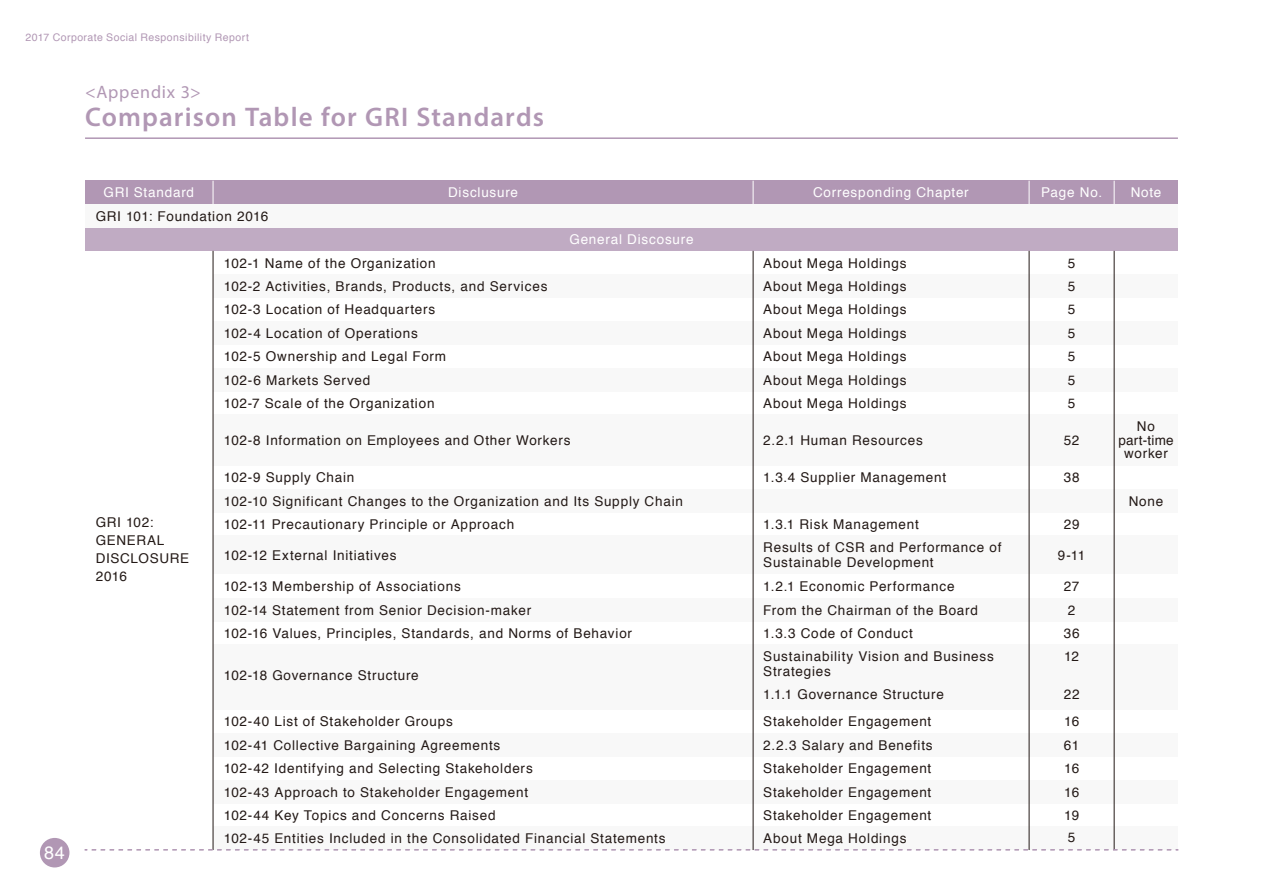
<style>
.page{position:relative;width:1263px;height:893px;background:#fff}
.page>*{position:absolute;margin:0;border:0;box-sizing:border-box;transform-origin:0 0}
.t1{font:600 27px "Myriad Pro";letter-spacing:.045em;color:#b197b4}
.t2{font:18px "Myriad Pro";letter-spacing:.045em;color:#b197b4}
.t3{font:18px "Helvetica";color:#fff}
.t4{font:13.5px/18px "Helvetica";letter-spacing:.06em;color:#231916}
.t5{font:13.5px "Helvetica";letter-spacing:.055em;color:#fff}
.t6{font:13.5px/13.5px "Helvetica";letter-spacing:.04em;color:#231916;text-align:center}
.t7{font:10.5px "Helvetica";letter-spacing:.04em;color:#b197b4}
</style>
<div class="page">
<hr style="left:85px;top:137px;width:1093px;height:2px;background:#b197b4">
<div style="left:213px;top:274px;width:965px;height:24px;background:#f8f8f8"></div>
<div style="left:213px;top:321px;width:965px;height:23px;background:#f8f8f8"></div>
<div style="left:213px;top:368px;width:965px;height:23px;background:#f8f8f8"></div>
<div style="left:213px;top:415px;width:965px;height:51px;background:#f8f8f8"></div>
<div style="left:213px;top:733px;width:965px;height:23px;background:#f8f8f8"></div>
<div style="left:213px;top:780px;width:965px;height:23px;background:#f8f8f8"></div>
<div style="left:213px;top:827px;width:965px;height:23px;background:#f8f8f8"></div>
<div style="left:213px;top:489px;width:965px;height:23px;background:#f8f8f8"></div>
<div style="left:213px;top:536px;width:965px;height:38px;background:#f8f8f8"></div>
<div style="left:213px;top:598px;width:965px;height:23px;background:#f8f8f8"></div>
<div style="left:213px;top:645px;width:965px;height:65px;background:#f8f8f8"></div>
<div style="left:85px;top:181px;width:1093px;height:23px;background:#b197b4"></div>
<div style="left:85px;top:227px;width:1093px;height:24px;background:#c0abc3"></div>
<hr style="left:1114px;top:251px;width:1px;height:599px;background:#231916">
<hr style="left:213px;top:251px;width:1px;height:599px;background:#231916">
<hr style="left:753px;top:251px;width:1px;height:599px;background:#231916">
<hr style="left:1029px;top:251px;width:1px;height:599px;background:#231916">
<svg style="left:213px;top:181px;width:1px;height:23px"></svg>
<svg style="left:753px;top:181px;width:1px;height:23px"></svg>
<svg style="left:1029px;top:181px;width:1px;height:23px"></svg>
<svg style="left:1114px;top:181px;width:1px;height:23px"></svg>
<svg style="left:85px;top:849px;width:1093px;height:2px"></svg>
<div style="left:85px;top:204px;width:1093px;height:23px;background:#f8f8f8"></div>
<div style="left:40px;top:838px;width:29px;height:29px;background:#b197b4;border-radius:50%"></div>
<p class="t7" style="left:26px;top:30px;width:225px">2017 Corporate Social Responsibility Report</p>
<h2 class="t2" style="left:85px;top:81px;width:117px">&lt;Appendix 3&gt;</h2>
<h1 class="t1" style="left:85px;top:100px;width:461px">Comparison Table for GRI Standards</h1>
<p class="t5" style="left:104px;top:182px;width:92px">GRI Standard</p>
<p class="t5" style="left:448px;top:182px;width:72px">Disclusure</p>
<p class="t5" style="left:813px;top:182px;width:157px">Corresponding Chapter</p>
<p class="t5" style="left:1041px;top:182px;width:62px">Page No.</p>
<p class="t5" style="left:1131px;top:182px;width:32px">Note</p>
<p class="t5" style="left:569px;top:229px;width:126px">General Discosure</p>
<p class="t4" style="left:96px;top:207px;width:174px">GRI 101: Foundation 2016</p>
<p class="t4" style="left:96px;top:514px;width:95px">GRI 102:<br>GENERAL<br>DISCLOSURE<br>2016</p>
<h2 class="t3" style="left:44px;top:839px;width:22px">84</h2>
<p class="t4" style="left:224px;top:254px;width:214px">102-1 Name of the Organization</p>
<p class="t4" style="left:763px;top:254px;width:145px">About Mega Holdings</p>
<p class="t4" style="left:1068px;top:254px;width:9px">5</p>
<p class="t4" style="left:224px;top:278px;width:325px">102-2 Activities, Brands, Products, and Services</p>
<p class="t4" style="left:763px;top:278px;width:145px">About Mega Holdings</p>
<p class="t4" style="left:1068px;top:278px;width:9px">5</p>
<p class="t4" style="left:224px;top:301px;width:213px">102-3 Location of Headquarters</p>
<p class="t4" style="left:763px;top:301px;width:145px">About Mega Holdings</p>
<p class="t4" style="left:1068px;top:301px;width:9px">5</p>
<p class="t4" style="left:224px;top:324px;width:196px">102-4 Location of Operations</p>
<p class="t4" style="left:763px;top:324px;width:145px">About Mega Holdings</p>
<p class="t4" style="left:1068px;top:324px;width:9px">5</p>
<p class="t4" style="left:224px;top:348px;width:224px">102-5 Ownership and Legal Form</p>
<p class="t4" style="left:763px;top:348px;width:145px">About Mega Holdings</p>
<p class="t4" style="left:1068px;top:348px;width:9px">5</p>
<p class="t4" style="left:224px;top:371px;width:148px">102-6 Markets Served</p>
<p class="t4" style="left:763px;top:371px;width:145px">About Mega Holdings</p>
<p class="t4" style="left:1068px;top:371px;width:9px">5</p>
<p class="t4" style="left:224px;top:395px;width:212px">102-7 Scale of the Organization</p>
<p class="t4" style="left:763px;top:395px;width:145px">About Mega Holdings</p>
<p class="t4" style="left:1068px;top:395px;width:9px">5</p>
<p class="t4" style="left:224px;top:431px;width:348px">102-8 Information on Employees and Other Workers</p>
<p class="t4" style="left:763px;top:431px;width:161px">2.2.1 Human Resources</p>
<p class="t4" style="left:1064px;top:431px;width:17px">52</p>
<p class="t6" style="left:1118px;top:420px;width:57px">No part-time worker</p>
<p class="t4" style="left:224px;top:469px;width:132px">102-9 Supply Chain</p>
<p class="t4" style="left:763px;top:469px;width:184px">1.3.4 Supplier Management</p>
<p class="t4" style="left:1064px;top:469px;width:17px">38</p>
<p class="t4" style="left:224px;top:492px;width:461px">102-10 Significant Changes to the Organization and Its Supply Chain</p>
<p class="t4" style="left:1129px;top:492px;width:36px">None</p>
<p class="t4" style="left:224px;top:516px;width:292px">102-11 Precautionary Principle or Approach</p>
<p class="t4" style="left:763px;top:516px;width:157px">1.3.1 Risk Management</p>
<p class="t4" style="left:1064px;top:516px;width:17px">29</p>
<p class="t4" style="left:224px;top:547px;width:174px">102-12 External Initiatives</p>
<p class="t4" style="left:763px;top:541px;width:240px;line-height:15px">Results of CSR and Performance of<br>Sustainable Development</p>
<p class="t4" style="left:1058px;top:547px;width:29px">9-11</p>
<p class="t4" style="left:224px;top:578px;width:239px">102-13 Membership of Associations</p>
<p class="t4" style="left:763px;top:578px;width:193px">1.2.1 Economic Performance</p>
<p class="t4" style="left:1064px;top:578px;width:17px">27</p>
<p class="t4" style="left:224px;top:601px;width:309px">102-14 Statement from Senior Decision-maker</p>
<p class="t4" style="left:763px;top:601px;width:216px">From the Chairman of the Board</p>
<p class="t4" style="left:1068px;top:601px;width:9px">2</p>
<p class="t4" style="left:224px;top:625px;width:410px">102-16 Values, Principles, Standards, and Norms of Behavior</p>
<p class="t4" style="left:763px;top:625px;width:151px">1.3.3 Code of Conduct</p>
<p class="t4" style="left:1064px;top:625px;width:17px">36</p>
<p class="t4" style="left:224px;top:667px;width:197px">102-18 Governance Structure</p>
<p class="t4" style="left:763px;top:649px;width:232px;line-height:15px">Sustainability Vision and Business<br>Strategies</p>
<p class="t4" style="left:763px;top:685px;width:182px">1.1.1 Governance Structure</p>
<p class="t4" style="left:1064px;top:648px;width:17px">12</p>
<p class="t4" style="left:1064px;top:685px;width:17px">22</p>
<p class="t4" style="left:224px;top:713px;width:231px">102-40 List of Stakeholder Groups</p>
<p class="t4" style="left:763px;top:713px;width:170px">Stakeholder Engagement</p>
<p class="t4" style="left:1064px;top:713px;width:17px">16</p>
<p class="t4" style="left:224px;top:736px;width:278px">102-41 Collective Bargaining Agreements</p>
<p class="t4" style="left:763px;top:736px;width:171px">2.2.3 Salary and Benefits</p>
<p class="t4" style="left:1064px;top:736px;width:17px">61</p>
<p class="t4" style="left:224px;top:760px;width:311px">102-42 Identifying and Selecting Stakeholders</p>
<p class="t4" style="left:763px;top:760px;width:170px">Stakeholder Engagement</p>
<p class="t4" style="left:1064px;top:760px;width:17px">16</p>
<p class="t4" style="left:224px;top:783px;width:306px">102-43 Approach to Stakeholder Engagement</p>
<p class="t4" style="left:763px;top:783px;width:170px">Stakeholder Engagement</p>
<p class="t4" style="left:1064px;top:783px;width:17px">16</p>
<p class="t4" style="left:224px;top:807px;width:274px">102-44 Key Topics and Concerns Raised</p>
<p class="t4" style="left:763px;top:807px;width:170px">Stakeholder Engagement</p>
<p class="t4" style="left:1064px;top:807px;width:17px">19</p>
<p class="t4" style="left:224px;top:830px;width:443px">102-45 Entities Included in the Consolidated Financial Statements</p>
<p class="t4" style="left:763px;top:830px;width:145px">About Mega Holdings</p>
<p class="t4" style="left:1068px;top:828px;width:9px">5</p>
</div>
